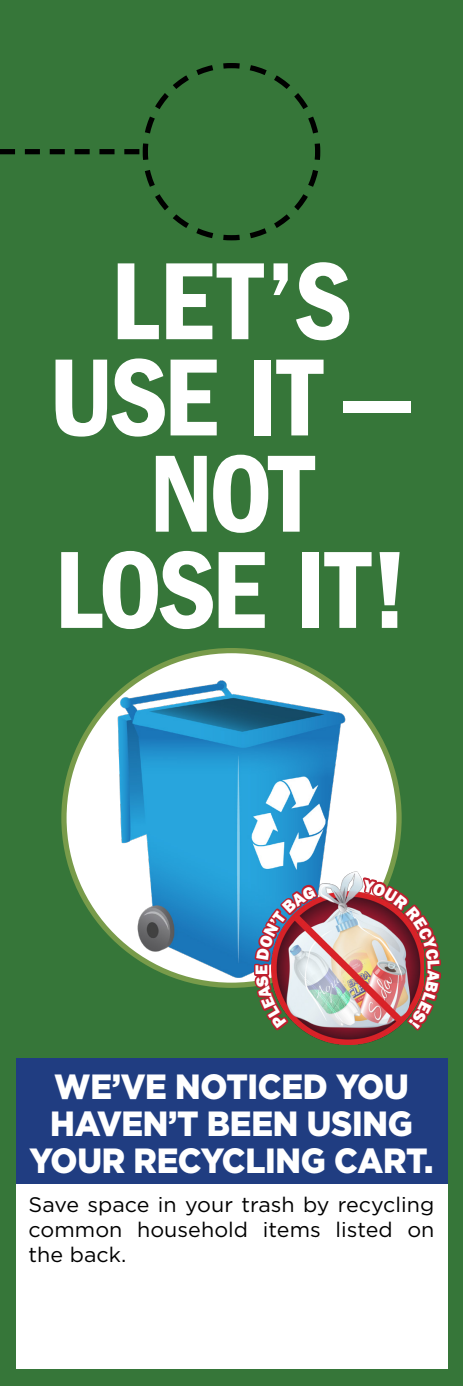
<style>
.page{position:relative;width:463px;height:1386px;background:#fff}
.page>*{position:absolute;margin:0;border:0;box-sizing:border-box;transform-origin:0 0}
.t1{font:600 condensed 113.75px/96.2px "Franklin Gothic";letter-spacing:-.035em;color:#fff;text-align:center}
.t2{font:900 35px/36.8px "Gotham";letter-spacing:-.01em;color:#fff;text-align:center;scale:.93 1}
.t3{font:21px/25.2px "Gotham";letter-spacing:.005em;color:#000;text-align:justify}
.t4{font:800 17.5px "Franklin Gothic";color:#fff}
</style>
<div class="page">
<div style="left:0;top:0;width:462px;height:1386px;background:#367639"></div>
<div style="left:16px;top:1092px;width:431px;height:276px;background:#fff"></div>
<div style="left:16px;top:1058px;width:431px;height:126px;background:#203d81"></div>
<div style="left:64px;top:651px;width:335px;height:334px;background:#fff;border-radius:50%"></div>
<img style="left:103px;top:670px;width:256px;height:318px">
<svg style="left:142px;top:63px;width:179px;height:178px"></svg>
<svg style="left:0;top:63px;width:219px;height:91px"></svg>
<img style="left:308px;top:869px;width:86px;height:176px">
<svg style="left:228px;top:856px;width:92px;height:178px"></svg>
<img style="left:359px;top:874px;width:82px;height:160px">
<h1 class="t1" style="left:48px;top:252px;width:367px">LET’S<br>USE IT —<br>NOT<br>LOSE IT!</h1>
<p class="t4" style="left:250px;top:975px;width:12px;rotate:-90deg">E</p>
<h2 class="t2" style="left:29px;top:1068px;width:435px">WE’VE NOTICED YOU<br>HAVEN’T BEEN USING<br>YOUR RECYCLING CART.</h2>
<p class="t3" style="left:29px;top:1191px;width:407px">Save space in your trash by recycling common household items listed on the back.</p>
</div>
